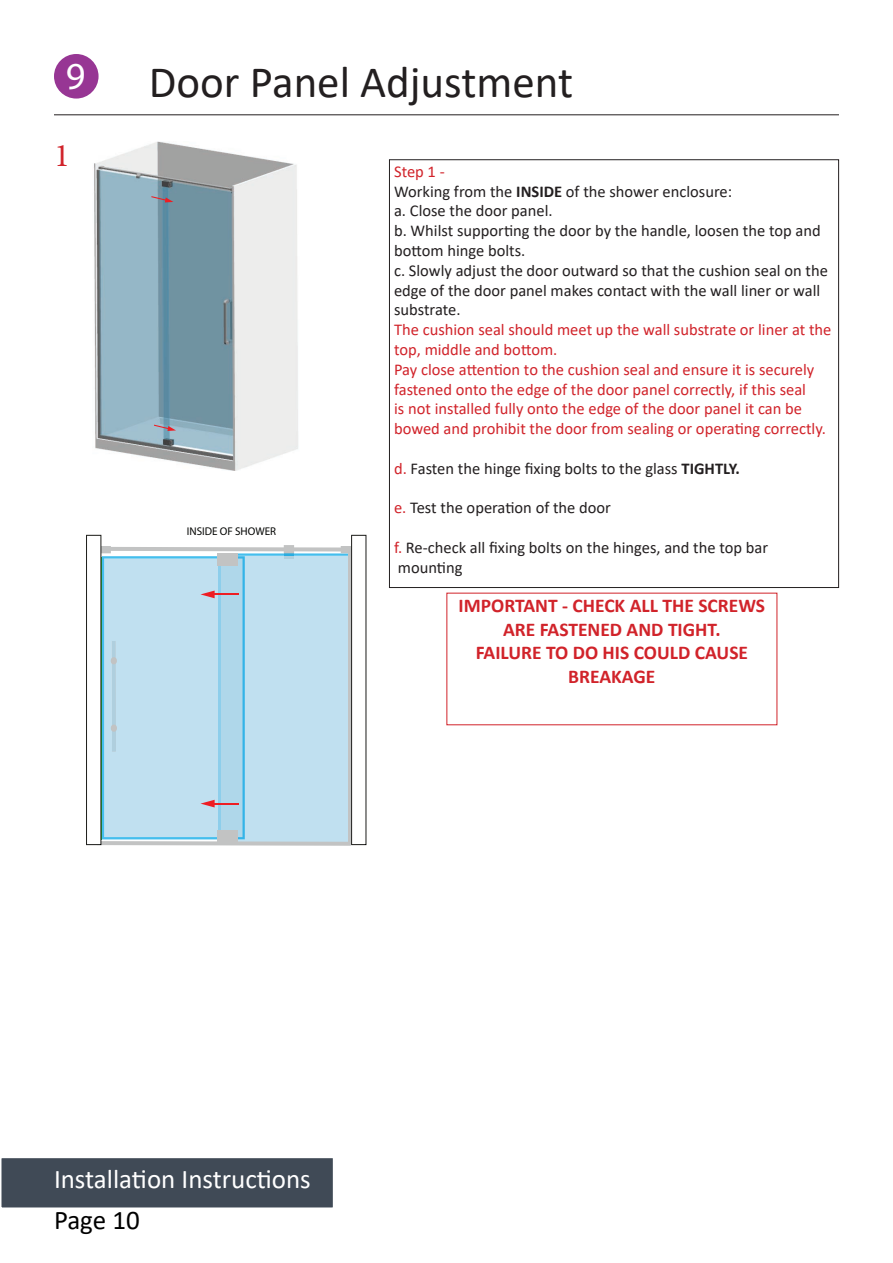
<style>
.page{position:relative;width:893px;height:1263px;background:#fff}
.page>*{position:absolute;margin:0;border:0;box-sizing:border-box;transform-origin:0 0}
.t1{font:45px "Calibri";color:#231f20}
.t2{font:38.25px "Myriad Pro";color:#fff}
.t3{font:33px "Minion Pro";color:#d1232a}
.t4{font:27px "Calibri";color:#fff}
.t5{font:27px "Calibri";letter-spacing:-.005em;color:#000}
.t6{font:700 19.5px/23.4px "Calibri";color:#d1232a;text-align:center}
.t7{font:16.5px/19.8px "Calibri";color:#231f20}
.t8{font:16.5px/19.8px "Calibri";color:#d1232a}
.t9{font:11.25px "Myriad Pro";color:#040503}
.s1{font-weight:700}
.s2{color:#d1232a}
</style>
<div class="page">
<hr style="left:54px;top:114px;width:785px;height:1px;background:#231f20">
<div style="left:1px;top:1157px;width:333px;height:51px;background:#404a56"></div>
<div style="left:0;top:1157px;width:334px;height:52px;border:2px solid #fff"></div>
<div style="left:55px;top:55px;width:43px;height:43px;background:#973694;border-radius:50%"></div>
<div style="left:54px;top:54px;width:45px;height:45px;border:2px solid #973694;border-radius:50%"></div>
<img style="left:94px;top:142px;width:205px;height:329px">
<svg style="left:151px;top:196px;width:22px;height:6px"></svg>
<svg style="left:153px;top:424px;width:23px;height:7px"></svg>
<svg style="left:86px;top:535px;width:280px;height:311px;background:#bed9e6"></svg>
<p class="t2" style="left:66px;top:53px;width:21px">9</p>
<p class="t3" style="left:54px;top:133px;width:17px">1</p>
<p class="t1" style="left:149px;top:50px;width:426px">Door Panel Adjustment</p>
<p class="t9" style="left:187px;top:524px;width:91px">INSIDE OF SHOWER</p>
<p class="t8" style="left:394px;top:161px;width:52px">Step 1 -</p>
<p class="t7" style="left:394px;top:181px;width:340px">Working from the <span class="s1">INSIDE</span> of the shower enclosure:</p>
<p class="t7" style="left:394px;top:201px;width:160px">a. Close the door panel.</p>
<p class="t7" style="left:394px;top:220px;width:428px">b. Whilst supporting the door by the handle, loosen the top and bottom hinge bolts.</p>
<p class="t7" style="left:394px;top:260px;width:435px">c. Slowly adjust the door outward so that the cushion seal on the edge of the door panel makes contact with the wall liner or wall substrate.</p>
<p class="t8" style="left:394px;top:319px;width:439px">The cushion seal should meet up the wall substrate or liner at the top, middle and bottom.</p>
<p class="t8" style="left:394px;top:359px;width:433px">Pay close attention to the cushion seal and ensure it is securely fastened onto the edge of the door panel correctly, if this seal<br>is not installed fully onto the edge of the door panel it can be bowed and prohibit the door from sealing or operating correctly.</p>
<p class="t7" style="left:394px;top:458px;width:347px"><span class="s2">d.</span> Fasten the hinge fixing bolts to the glass <span class="s1">TIGHTLY.</span></p>
<p class="t7" style="left:394px;top:498px;width:218px"><span class="s2">e.</span> Test the operation of the door</p>
<p class="t7" style="left:394px;top:537px;width:376px"><span class="s2">f.</span> Re-check all fixing bolts on the hinges, and the top bar</p>
<p class="t7" style="left:398px;top:557px;width:66px">mounting</p>
<p class="t6" style="left:459px;top:594px;width:308px">IMPORTANT - CHECK ALL THE SCREWS<br>ARE FASTENED AND TIGHT.</p>
<p class="t6" style="left:476px;top:641px;width:274px">FAILURE TO DO HIS COULD CAUSE<br>BREAKAGE</p>
<p class="t4" style="left:54px;top:1160px;width:258px">Installation Instructions</p>
<p class="t5" style="left:54px;top:1201px;width:87px">Page 10</p>
</div>
